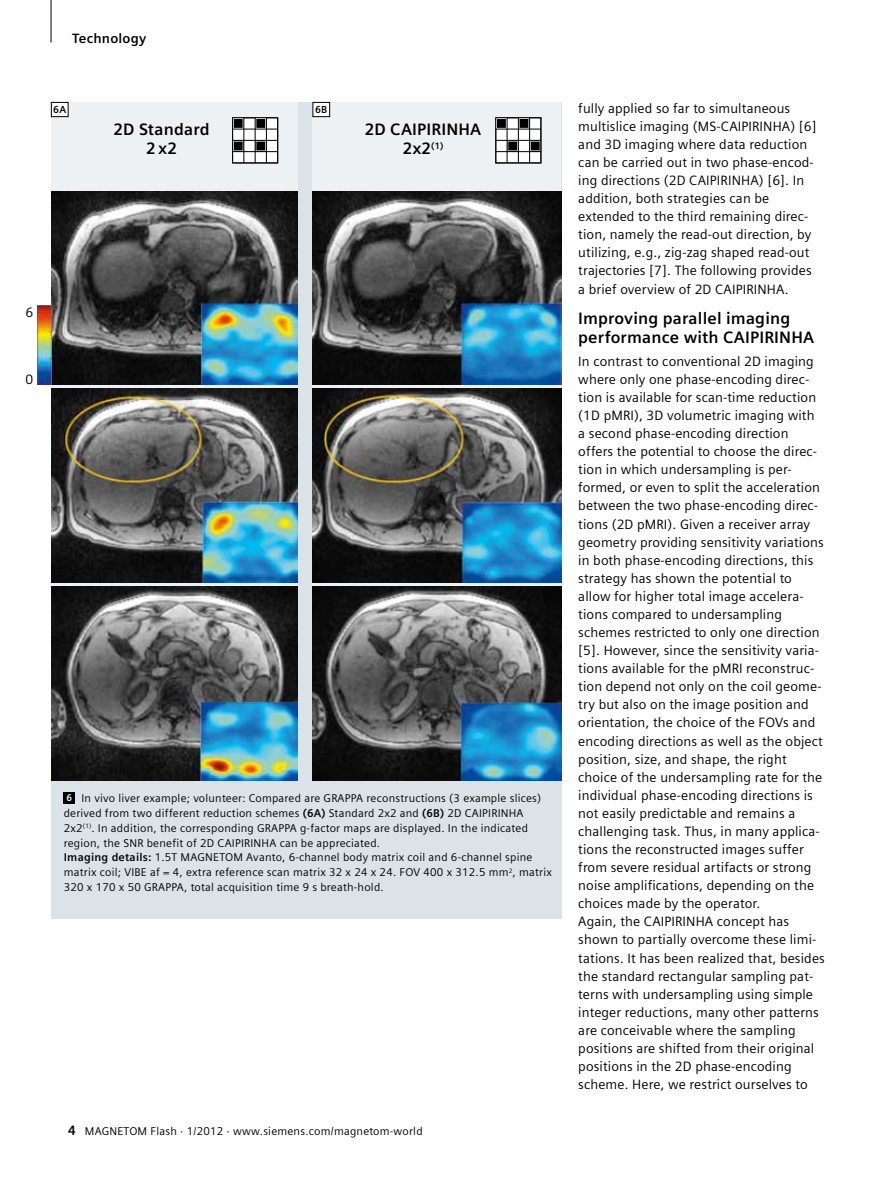
<style>
.page{position:relative;width:893px;height:1191px;background:#fff}
.page>*{position:absolute;margin:0;border:0;box-sizing:border-box;transform-origin:0 0}
.t1{font:700 16.5px/19.2px "Siemens Sans";letter-spacing:.01em;color:#000;text-align:center}
.t2{font:13.5px/18.1px "Siemens Sans";letter-spacing:.01em;color:#000}
.t3{font:700 13.5px "Siemens Sans";letter-spacing:.015em;color:#000}
.t4{font:11.25px/14.9px "Siemens Sans";letter-spacing:.02em;color:#000}
.t5{font:700 10.2px "Siemens Sans";color:#000}
.s1{font-weight:700;font-size:9.75px;color:#fff}
.s2{font-weight:700}
.s3{font-weight:700;font-size:13.5px}
</style>
<div class="page">
<div style="left:51px;top:102px;width:510px;height:816px;background:#dbe3e8"></div>
<div style="left:51px;top:102px;width:247px;height:679px;background:#edf1f4"></div>
<div style="left:313px;top:102px;width:248px;height:679px;background:#edf1f4"></div>
<img style="left:51px;top:389px;width:247px;height:193px">
<img style="left:51px;top:586px;width:247px;height:194px">
<img style="left:51px;top:191px;width:247px;height:193px">
<img style="left:313px;top:586px;width:248px;height:194px">
<img style="left:313px;top:389px;width:248px;height:193px">
<img style="left:313px;top:191px;width:248px;height:193px">
<img style="left:38px;top:306px;width:13px;height:79px">
<svg style="left:234px;top:119px;width:42px;height:42px"></svg>
<svg style="left:234px;top:119px;width:9px;height:10px"></svg>
<svg style="left:256px;top:119px;width:10px;height:10px"></svg>
<svg style="left:234px;top:141px;width:9px;height:10px"></svg>
<svg style="left:256px;top:141px;width:10px;height:10px"></svg>
<div style="left:232px;top:117px;width:46px;height:46px;border:1px solid #000"></div>
<hr style="left:243px;top:118px;width:1px;height:45px;background:#000">
<hr style="left:255px;top:118px;width:1px;height:45px;background:#000">
<hr style="left:266px;top:118px;width:1px;height:45px;background:#000">
<hr style="left:233px;top:129px;width:45px;height:1px;background:#000">
<hr style="left:233px;top:140px;width:45px;height:1px;background:#000">
<hr style="left:233px;top:151px;width:45px;height:1px;background:#000">
<svg style="left:497px;top:119px;width:42px;height:42px"></svg>
<svg style="left:497px;top:119px;width:10px;height:10px"></svg>
<svg style="left:519px;top:119px;width:10px;height:10px"></svg>
<svg style="left:508px;top:141px;width:10px;height:10px"></svg>
<svg style="left:530px;top:141px;width:9px;height:10px"></svg>
<div style="left:495px;top:117px;width:46px;height:46px;border:1px solid #000"></div>
<hr style="left:507px;top:118px;width:1px;height:45px;background:#000">
<hr style="left:518px;top:118px;width:1px;height:45px;background:#000">
<hr style="left:529px;top:118px;width:1px;height:45px;background:#000">
<hr style="left:496px;top:129px;width:45px;height:1px;background:#000">
<hr style="left:496px;top:140px;width:45px;height:1px;background:#000">
<hr style="left:496px;top:151px;width:45px;height:1px;background:#000">
<div style="left:64px;top:792px;width:11px;height:11px;background:#000"></div>
<div style="left:51px;top:102px;width:17px;height:15px;background:#fff"></div>
<div style="left:51px;top:102px;width:17px;height:15px;border:1px solid #000"></div>
<div style="left:313px;top:102px;width:17px;height:15px;background:#fff"></div>
<div style="left:313px;top:102px;width:17px;height:15px;border:1px solid #000"></div>
<hr style="left:51px;top:0;width:1px;height:43px;background:#000">
<p class="t3" style="left:72px;top:30px;width:75px">Technology</p>
<p class="t5" style="left:53px;top:103px;width:14px">6A</p>
<p class="t5" style="left:315px;top:103px;width:14px">6B</p>
<p class="t1" style="left:114px;top:120px;width:98px">2D Standard<br>2x2</p>
<p class="t1" style="left:365px;top:120px;width:118px">2D CAIPIRINHA<br>2x2<sup>(1)</sup></p>
<p class="t2" style="left:26px;top:304px;width:9px">6</p>
<p class="t2" style="left:26px;top:370px;width:9px">0</p>
<p class="t4" style="left:64px;top:790px;width:490px"><span class="s1">6</span> In vivo liver example; volunteer: Compared are GRAPPA reconstructions (3 example slices) derived from two different reduction schemes <span class="s2">(6A)</span> Standard 2x2 and <span class="s2">(6B)</span> 2D CAIPIRINHA 2x2<sup>(1)</sup>. In addition, the corresponding GRAPPA g-factor maps are displayed. In the indicated region, the SNR benefit of 2D CAIPIRINHA can be appreciated.<br><span class="s2">Imaging details:</span> 1.5T MAGNETOM Avanto, 6-channel body matrix coil and 6-channel spine matrix coil; VIBE af = 4, extra reference scan matrix 32 x 24 x 24. FOV 400 x 312.5 mm<sup>2</sup>, matrix 320 x 170 x 50 GRAPPA, total acquisition time 9 s breath-hold.</p>
<p class="t4" style="left:68px;top:1124px;width:356px"><span class="s3">4</span> MAGNETOM Flash · 1/2012 · www.siemens.com/magnetom-world</p>
<p class="t2" style="left:578px;top:99px;width:240px">fully applied so far to simultaneous multislice imaging (MS-CAIPIRINHA) [6] and 3D imaging where data reduction can be carried out in two phase-encod&shy;ing directions (2D CAIPIRINHA) [6]. In addition, both strategies can be extended to the third remaining direc&shy;tion, namely the read-out direction, by utilizing, e.g., zig-zag shaped read-out trajectories [7]. The following provides a brief overview of 2D CAIPIRINHA.</p>
<p class="t1" style="left:578px;top:309px;width:237px;text-align:left">Improving parallel imaging performance with CAIPIRINHA</p>
<p class="t2" style="left:578px;top:352px;width:248px">In contrast to conventional 2D imaging where only one phase-encoding direc&shy;tion is available for scan-time reduction (1D pMRI), 3D volumetric imaging with<br>a second phase-encoding direction offers the potential to choose the direc&shy;tion in which undersampling is per&shy;formed, or even to split the acceleration between the two phase-encoding direc&shy;tions (2D pMRI). Given a receiver array geometry providing sensitivity variations in both phase-encoding directions, this strategy has shown the potential to allow for higher total image accelera&shy;tions compared to undersampling schemes restricted to only one direction [5]. However, since the sensitivity varia&shy;tions available for the pMRI reconstruc&shy;tion depend not only on the coil geome&shy;try but also on the image position and orientation, the choice of the FOVs and encoding directions as well as the object position, size, and shape, the right choice of the undersampling rate for the individual phase-encoding directions is not easily predictable and remains a challenging task. Thus, in many applica&shy;tions the reconstructed images suffer from severe residual artifacts or strong noise amplifications, depending on the choices made by the operator.<br>Again, the CAIPIRINHA concept has shown to partially overcome these limi&shy;tations. It has been realized that, besides the standard rectangular sampling pat&shy;terns with undersampling using simple integer reductions, many other patterns are conceivable where the sampling positions are shifted from their original positions in the 2D phase-encoding scheme. Here, we restrict ourselves to</p>
</div>
